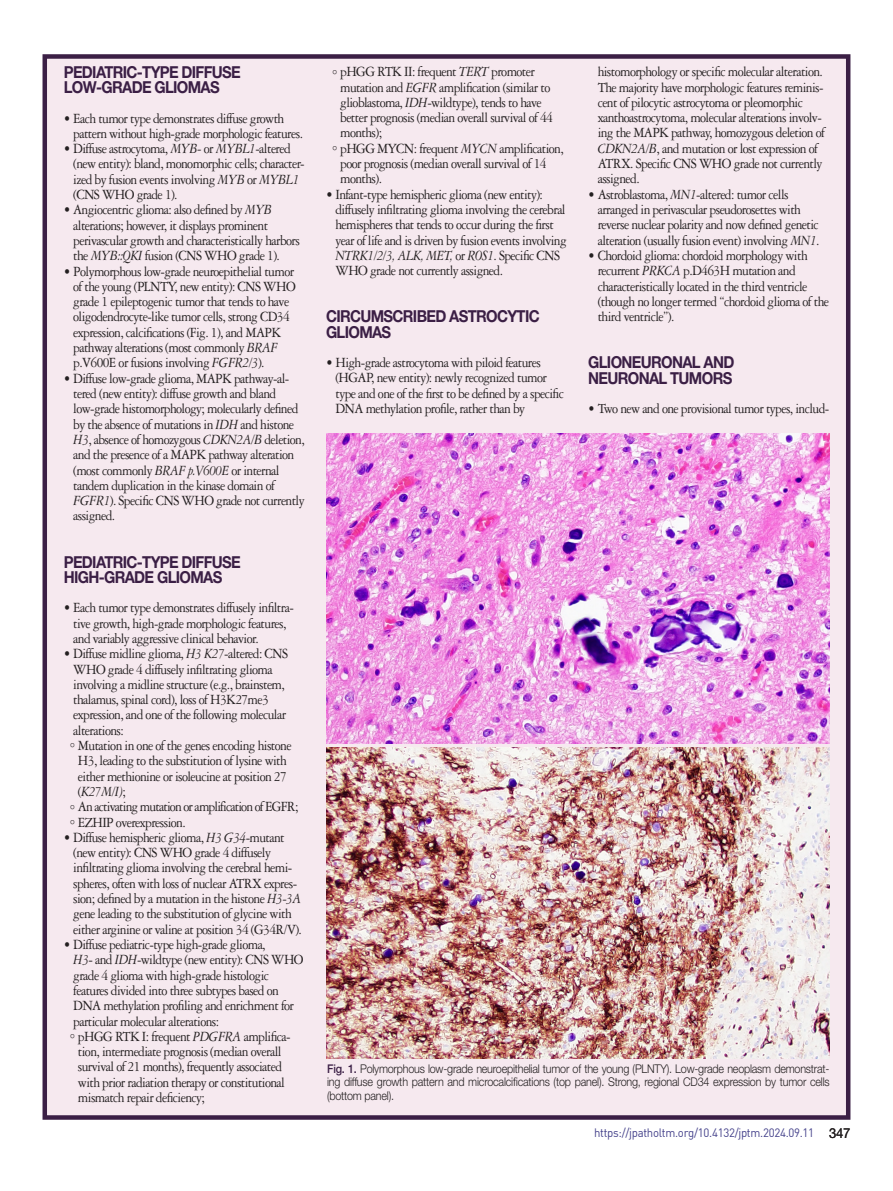
<style>
.page{position:relative;width:893px;height:1191px;background:#fff}
.page>*{position:absolute;margin:0;border:0;box-sizing:border-box;transform-origin:0 0}
.t1{font:700 16.5px/15.3px "Helvetica Neue LT Std";letter-spacing:-.045em;color:#3b1f45;scale:.9 1}
.t2{font:15px/15.3px "Garamond 3 LT Std";letter-spacing:-.045em;color:#231f20;scale:.9 1}
.t3{font:15px "Garamond 3 LT Std";letter-spacing:-.065em;color:#231f20;scale:.9 1}
.t4{font:italic 15px "Garamond 3 LT Std";color:#231f20;scale:.9 1}
.t5{font:300 12px/13.5px "Helvetica Neue LT Std";letter-spacing:-.015em;color:#231f20;text-align:justify;scale:.9 1}
.t6{font:12px "Dinreg";letter-spacing:-.025em;color:#45428b;scale:.95 1}
.s1{font-style:italic}
.s2{font-style:normal}
.s3{font-weight:500;color:#3b1f45}
.s4{font-family:"Helvetica Neue LT Std";font-size:13.8px;color:#231f20}
</style>
<div class="page">
<div style="left:45px;top:56px;width:803px;height:1061px;background:#f6e8ee"></div>
<div style="left:43px;top:54px;width:807px;height:1065px;border:4px solid #3b1f45"></div>
<img style="left:326px;top:433px;width:503px;height:310px">
<img style="left:326px;top:748px;width:503px;height:310px">
<p class="t1" style="left:64px;top:64px;width:198px">PEDIATRIC-TYPE DIFFUSE<br>LOW-GRADE GLIOMAS</p>
<p class="t2" style="left:73px;top:110px;width:257px;text-indent:-9px">• Each tumor type demonstrates diffuse growth pattern without high-grade morphologic features.</p>
<p class="t2" style="left:73px;top:141px;width:259px;text-indent:-9px">• Diffuse astrocytoma, <span class="s1">MYB-</span> or <span class="s1">MYBL1</span>-altered (new entity): bland, monomorphic cells; character&shy;ized by fusion events involving <span class="s1">MYB</span> or <span class="s1">MYBL1 </span>(CNS WHO grade 1).</p>
<p class="t2" style="left:73px;top:202px;width:253px;text-indent:-9px">• Angiocentric glioma: also defined by <span class="s1">MYB </span>alterations; however, it displays prominent perivascular growth and characteristically harbors the <span class="s1">MYB::QKI</span> fusion (CNS WHO grade 1).</p>
<p class="t2" style="left:73px;top:263px;width:249px;text-indent:-9px">• Polymorphous low-grade neuroepithelial tumor of the young (PLNTY, new entity): CNS WHO grade 1 epileptogenic tumor that tends to have oligodendrocyte-like tumor cells, strong CD34 expression, calcifications (Fig. 1), and MAPK pathway alterations (most commonly <span class="s1">BRAF </span>p.V600E or fusions involving <span class="s1">FGFR2/3</span>).</p>
<p class="t2" style="left:73px;top:370px;width:259px;text-indent:-9px">• Diffuse low-grade glioma, MAPK pathway-al&shy;tered (new entity): diffuse growth and bland low-grade histomorphology; molecularly defined by the absence of mutations in <span class="s1">IDH</span> and histone <span class="s1">H3</span>, absence of homozygous <span class="s1">CDKN2A/B</span> deletion, and the presence of a MAPK pathway alteration (most commonly <span class="s1">BRAF p.V600E</span> or internal tandem duplication in the kinase domain of <span class="s1">FGFR1</span>). Specific CNS WHO grade not currently assigned.</p>
<p class="t1" style="left:64px;top:554px;width:198px">PEDIATRIC-TYPE DIFFUSE<br>HIGH-GRADE GLIOMAS</p>
<p class="t2" style="left:73px;top:600px;width:247px;text-indent:-9px">• Each tumor type demonstrates diffusely infiltra&shy;tive growth, high-grade morphologic features, and variably aggressive clinical behavior.</p>
<p class="t2" style="left:64px;top:646px;width:251px">• Diffuse midline glioma, <span class="s1">H3 K27</span>-altered: CNS</p>
<p class="t2" style="left:73px;top:661px;width:223px">WHO grade 4 diffusely infiltrating glioma</p>
<p class="t2" style="left:73px;top:676px;width:237px">involving a midline structure (e.g., brainstem,</p>
<p class="t2" style="left:73px;top:692px;width:219px">thalamus, spinal cord), loss of H3K27me3</p>
<p class="t2" style="left:73px;top:707px;width:238px">expression, and one of the following molecular</p>
<p class="t2" style="left:73px;top:722px;width:58px">alterations:</p>
<p class="t2" style="left:70px;top:738px;width:248px">° Mutation in one of the genes encoding histone</p>
<p class="t2" style="left:78px;top:753px;width:234px">H3, leading to the substitution of lysine with</p>
<p class="t2" style="left:78px;top:768px;width:234px">either methionine or isoleucine at position 27</p>
<p class="t4" style="left:78px;top:783px;width:55px"><span class="s2">(</span>K27M/I)<span class="s2">;</span></p>
<p class="t3" style="left:70px;top:798px;width:256px">° An activating mutation or amplification of EGFR;</p>
<p class="t2" style="left:70px;top:814px;width:130px">° EZHIP overexpression.</p>
<p class="t2" style="left:73px;top:829px;width:256px;text-indent:-9px">• Diffuse hemispheric glioma, <span class="s1">H3 G34</span>-mutant (new entity): CNS WHO grade 4 diffusely infiltrating glioma involving the cerebral hemi&shy;spheres, often with loss of nuclear ATRX expres&shy;sion; defined by a mutation in the histone <span class="s1">H3-3A </span>gene leading to the substitution of glycine with either arginine or valine at position 34 (G34R/V).</p>
<p class="t2" style="left:64px;top:937px;width:226px">• Diffuse pediatric-type high-grade glioma,</p>
<p class="t2" style="left:73px;top:952px;width:258px"><span class="s1">H3</span>- and <span class="s1">IDH</span>-wildtype (new entity): CNS WHO</p>
<p class="t2" style="left:73px;top:967px;width:219px">grade 4 glioma with high-grade histologic</p>
<p class="t2" style="left:73px;top:982px;width:230px">features divided into three subtypes based on</p>
<p class="t2" style="left:73px;top:998px;width:247px">DNA methylation profiling and enrichment for</p>
<p class="t2" style="left:73px;top:1013px;width:164px">particular molecular alterations:</p>
<p class="t2" style="left:70px;top:1028px;width:247px">° pHGG RTK I: frequent <span class="s1">PDGFRA</span> amplifica-</p>
<p class="t2" style="left:78px;top:1044px;width:228px">tion, intermediate prognosis (median overall</p>
<p class="t2" style="left:78px;top:1059px;width:228px">survival of 21 months), frequently associated</p>
<p class="t2" style="left:78px;top:1074px;width:231px">with prior radiation therapy or constitutional</p>
<p class="t2" style="left:78px;top:1090px;width:143px">mismatch repair deficiency;</p>
<p class="t2" style="left:332px;top:64px;width:227px">° pHGG RTK II: frequent <span class="s1">TERT</span> promoter</p>
<p class="t2" style="left:340px;top:79px;width:235px">mutation and <span class="s1">EGFR</span> amplification (similar to</p>
<p class="t2" style="left:340px;top:95px;width:225px">glioblastoma, <span class="s1">IDH</span>-wildtype), tends to have</p>
<p class="t2" style="left:340px;top:110px;width:238px">better prognosis (median overall survival of 44</p>
<p class="t2" style="left:340px;top:125px;width:48px">months);</p>
<p class="t2" style="left:332px;top:141px;width:259px">° pHGG MYCN: frequent <span class="s1">MYCN</span> amplification,</p>
<p class="t2" style="left:340px;top:156px;width:231px">poor prognosis (median overall survival of 14</p>
<p class="t2" style="left:340px;top:171px;width:48px">months).</p>
<p class="t2" style="left:335px;top:187px;width:258px;text-indent:-9px">• Infant-type hemispheric glioma (new entity): diffusely infiltrating glioma involving the cerebral hemispheres that tends to occur during the first year of life and is driven by fusion events involving <span class="s1">NTRK1/2/3, ALK, MET,</span> or <span class="s1">ROS1</span>. Specific CNS WHO grade not currently assigned.</p>
<p class="t1" style="left:326px;top:308px;width:239px;line-height:15.8px">CIRCUMSCRIBED ASTROCYTIC<br>GLIOMAS</p>
<p class="t2" style="left:335px;top:355px;width:255px;text-indent:-9px">• High-grade astrocytoma with piloid features (HGAP, new entity): newly recognized tumor type and one of the first to be defined by a specific DNA methylation profile, rather than by</p>
<p class="t2" style="left:598px;top:64px;width:254px">histomorphology or specific molecular alteration.<br>The majority have morphologic features reminis&shy;cent of pilocytic astrocytoma or pleomorphic xanthoastrocytoma, molecular alterations involv&shy;ing the MAPK pathway, homozygous deletion of <span class="s1">CDKN2A/B</span>, and mutation or lost expression of ATRX. Specific CNS WHO grade not currently assigned.</p>
<p class="t2" style="left:598px;top:187px;width:248px;text-indent:-9px">• Astroblastoma, <span class="s1">MN1</span>-altered: tumor cells arranged in perivascular pseudorosettes with reverse nuclear polarity and now defined genetic alteration (usually fusion event) involving <span class="s1">MN1</span>.</p>
<p class="t2" style="left:598px;top:248px;width:259px;text-indent:-9px">• Chordoid glioma: chordoid morphology with recurrent <span class="s1">PRKCA</span> p.D463H mutation and characteristically located in the third ventricle (though no longer termed “chordoid glioma of the third ventricle”).</p>
<p class="t1" style="left:588px;top:354px;width:164px">GLIONEURONAL AND<br>NEURONAL TUMORS</p>
<p class="t2" style="left:588px;top:401px;width:269px">• Two new and one provisional tumor types, includ-</p>
<p class="t5" style="left:327px;top:1061px;width:560px"><span class="s3">Fig. 1.</span> Polymorphous low-grade neuroepithelial tumor of the young (PLNTY). Low-grade neoplasm demonstrat&shy;ing diffuse growth pattern and microcalcifications (top panel). Strong, regional CD34 expression by tumor cells (bottom panel).</p>
<p class="t6" style="left:594px;top:1125px;width:271px">https://jpatholtm.org/10.4132/jptm.2024.09.11 <span class="s4">347</span></p>
</div>
